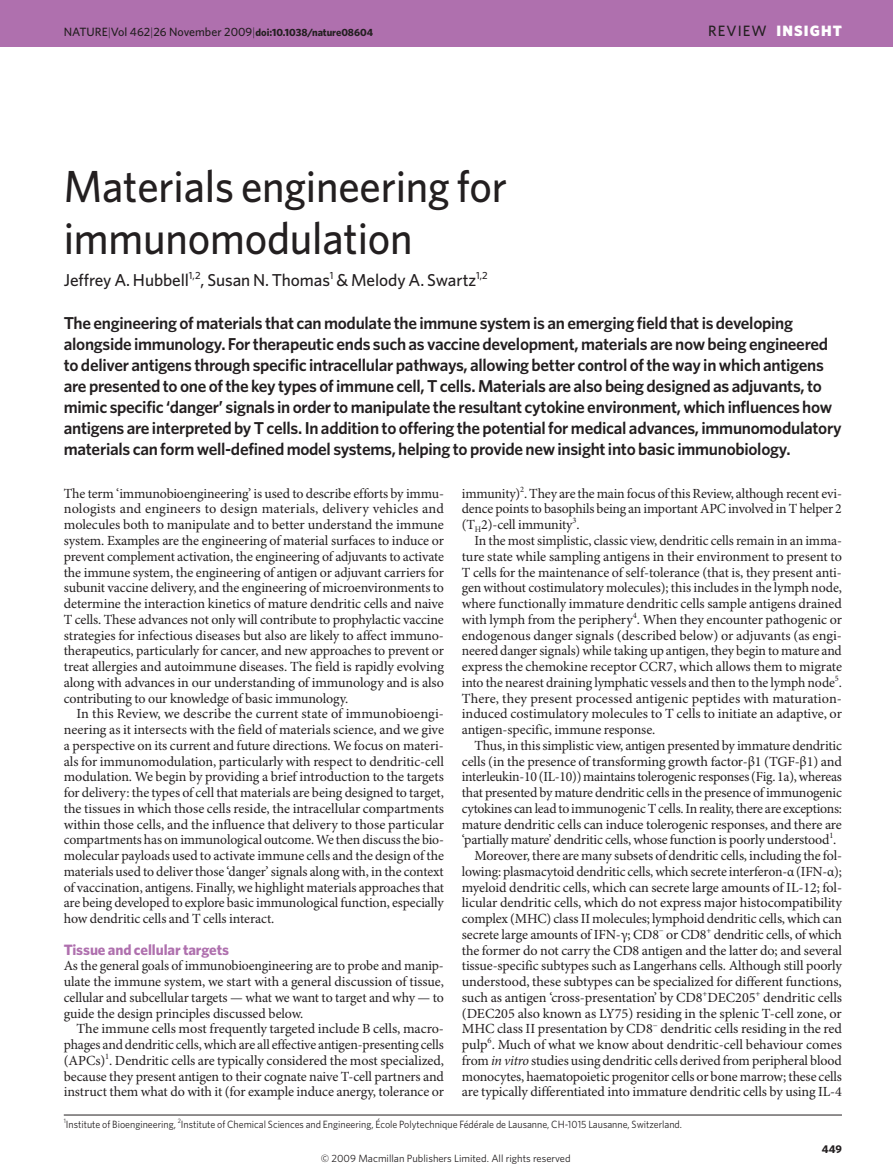
<style>
.page{position:relative;width:893px;height:1174px;background:#fff}
.page>*{position:absolute;margin:0;border:0;box-sizing:border-box;transform-origin:0 0}
.t1{font:500 45px/52.5px "Whitney";letter-spacing:-.005em;color:#231f20;scale:.95 1}
.t2{font:600 17.25px/21px "Whitney";letter-spacing:-.015em;color:#231f20}
.t3{font:500 17.25px "Whitney";letter-spacing:-.005em;color:#231f20}
.t4{font:700 15px "Whitney";letter-spacing:-.005em;color:#af70ae}
.t5{font:900 15px "Whitney";letter-spacing:.075em;color:#fff}
.t6{font:13.95px/15.8px "Minion Pro";letter-spacing:-.01em;color:#231f20;text-align:justify}
.t7{font:500 12px "Whitney";color:#231f20}
.t8{font:700 11.25px "Whitney";color:#231f20}
.t9{font:10.5px "Whitney Book 2";color:#231f20;scale:.95 1}
.t10{font:10.5px "Whitney";color:#231f20}
.s1{font-weight:300}
.s2{font-weight:700;font-size:10.5px}
.s3{font-weight:500;color:#231f20}
.s4{font-style:italic}
</style>
<div class="page">
<hr style="left:64px;top:1114px;width:778px;height:1px;background:#231f20">
<div style="left:0;top:0;width:893px;height:47px;background:#af70ae"></div>
<p class="t7" style="left:64px;top:28px;width:311px">NATURE<span class="s1">|</span>Vol 462<span class="s1">|</span>26 November 2009<span class="s1">|</span><span class="s2">doi:10.1038/nature08604</span></p>
<p class="t5" style="left:708px;top:25px;width:135px"><span class="s3">REVIEW</span> INSIGHT</p>
<h1 class="t1" style="left:64px;top:163px;width:468px">Materials engineering for immunomodulation</h1>
<p class="t3" style="left:64px;top:274px;width:425px">Jeffrey A. Hubbell<sup>1,2</sup>, Susan N. Thomas<sup>1</sup> &amp; Melody A. Swartz<sup>1,2</sup></p>
<p class="t2" style="left:64px;top:313px;width:779px">The engineering of materials that can modulate the immune system is an emerging field that is developing alongside immunology. For therapeutic ends such as vaccine development, materials are now being engineered to deliver antigens through specific intracellular pathways, allowing better control of the way in which antigens are presented to one of the key types of immune cell, T cells. Materials are also being designed as adjuvants, to mimic specific ‘danger’ signals in order to manipulate the resultant cytokine environment, which influences how antigens are interpreted by T cells. In addition to offering the potential for medical advances, immunomodulatory materials can form well-defined model systems, helping to provide new insight into basic immunobiology.</p>
<p class="t6" style="left:64px;top:486px;width:382px">The term ‘immunobioengineering’ is used to describe efforts by immu&shy;nologists and engineers to design materials, delivery vehicles and molecules both to manipulate and to better understand the immune system. Examples are the engineering of material surfaces to induce or prevent complement activation, the engineering of adjuvants to activate the immune system, the engineering of antigen or adjuvant carriers for subunit vaccine delivery, and the engineering of microenvironments to determine the interaction kinetics of mature dendritic cells and naive T cells. These advances not only will contribute to prophylactic vaccine strategies for infectious diseases but also are likely to affect immuno&shy;therapeutics, particularly for cancer, and new approaches to prevent or treat allergies and autoimmune diseases. The field is rapidly evolving along with advances in our understanding of immunology and is also contributing to our knowledge of basic immunology.</p>
<p class="t6" style="left:64px;top:707px;width:382px;text-indent:13px">In this Review, we describe the current state of immunobioengi&shy;neering as it intersects with the field of materials science, and we give a perspective on its current and future directions. We focus on materi&shy;als for immunomodulation, particularly with respect to dendritic-cell modulation. We begin by providing a brief introduction to the targets for delivery: the types of cell that materials are being designed to target, the tissues in which those cells reside, the intracellular compartments within those cells, and the influence that delivery to those particular compartments has on immunological outcome. We then discuss the bio&shy;molecular payloads used to activate immune cells and the design of the materials used to deliver those ‘danger’ signals along with, in the context of vaccination, antigens. Finally, we highlight materials approaches that are being developed to explore basic immunological function, especially how dendritic cells and T cells interact.</p>
<p class="t4" style="left:64px;top:943px;width:167px">Tissue and cellular targets</p>
<p class="t6" style="left:64px;top:959px;width:382px">As the general goals of immunobioengineering are to probe and manip&shy;ulate the immune system, we start with a general discussion of tissue, cellular and subcellular targets — what we want to target and why — to guide the design principles discussed below.</p>
<p class="t6" style="left:64px;top:1022px;width:382px;text-indent:13px">The immune cells most frequently targeted include B cells, macro&shy;phages and dendritic cells, which are all effective antigen-presenting cells (APCs)<sup>1</sup>. Dendritic cells are typically considered the most specialized, because they present antigen to their cognate naive T-cell partners and instruct them what do with it (for example induce anergy, tolerance or</p>
<p class="t6" style="left:462px;top:486px;width:382px">immunity)<sup>2</sup>. They are the main focus of this Review, although recent evi&shy;dence points to basophils being an important APC involved in T helper 2 (T<sub>H</sub>2)-cell immunity<sup>3</sup>.</p>
<p class="t6" style="left:462px;top:534px;width:382px;text-indent:13px">In the most simplistic, classic view, dendritic cells remain in an imma&shy;ture state while sampling antigens in their environment to present to T cells for the maintenance of self-tolerance (that is, they present anti&shy;gen without costimulatory molecules); this includes in the lymph node, where functionally immature dendritic cells sample antigens drained with lymph from the periphery<sup>4</sup>. When they encounter pathogenic or endogenous danger signals (described below) or adjuvants (as engi&shy;neered danger signals) while taking up antigen, they begin to mature and express the chemokine receptor CCR7, which allows them to migrate into the nearest draining lymphatic vessels and then to the lymph node<sup>5</sup>.<br>There, they present processed antigenic peptides with maturation&shy;induced costimulatory molecules to T cells to initiate an adaptive, or antigen-specific, immune response.</p>
<p class="t6" style="left:475px;top:738px;width:369px">Thus, in this simplistic view, antigen presented by immature dendritic</p>
<p class="t6" style="left:462px;top:754px;width:382px">cells (in the presence of transforming growth factor-β1 (TGF-β1) and</p>
<p class="t6" style="left:462px;top:770px;width:382px">interleukin-10 (IL-10)) maintains tolerogenic responses (Fig. 1a), whereas</p>
<p class="t6" style="left:462px;top:786px;width:382px">that presented by mature dendritic cells in the presence of immunogenic</p>
<p class="t6" style="left:462px;top:801px;width:382px">cytokines can lead to immunogenic T cells. In reality, there are exceptions:</p>
<p class="t6" style="left:462px;top:817px;width:382px">mature dendritic cells can induce tolerogenic responses, and there are</p>
<p class="t6" style="left:462px;top:833px;width:376px">‘partially mature’ dendritic cells, whose function is poorly understood<sup>1</sup>.</p>
<p class="t6" style="left:475px;top:849px;width:369px">Moreover, there are many subsets of dendritic cells, including the fol-</p>
<p class="t6" style="left:462px;top:864px;width:382px">lowing: plasmacytoid dendritic cells, which secrete interferon-α (IFN-α);</p>
<p class="t6" style="left:462px;top:880px;width:382px">myeloid dendritic cells, which can secrete large amounts of IL-12; fol-</p>
<p class="t6" style="left:462px;top:896px;width:382px">licular dendritic cells, which do not express major histocompatibility</p>
<p class="t6" style="left:462px;top:912px;width:382px">complex (MHC) class II molecules; lymphoid dendritic cells, which can</p>
<p class="t6" style="left:462px;top:927px;width:382px">secrete large amounts of IFN-γ; CD8<sup>−</sup> or CD8<sup>+</sup> dendritic cells, of which</p>
<p class="t6" style="left:462px;top:943px;width:382px">the former do not carry the CD8 antigen and the latter do; and several</p>
<p class="t6" style="left:462px;top:959px;width:382px">tissue-specific subtypes such as Langerhans cells. Although still poorly</p>
<p class="t6" style="left:462px;top:975px;width:382px">understood, these subtypes can be specialized for different functions,</p>
<p class="t6" style="left:462px;top:990px;width:382px">such as antigen ‘cross-presentation’ by CD8<sup>+</sup>DEC205<sup>+</sup> dendritic cells</p>
<p class="t6" style="left:462px;top:1006px;width:382px">(DEC205 also known as LY75) residing in the splenic T-cell zone, or</p>
<p class="t6" style="left:462px;top:1022px;width:382px">MHC class II presentation by CD8<sup>−</sup> dendritic cells residing in the red</p>
<p class="t6" style="left:462px;top:1038px;width:382px">pulp<sup>6</sup>. Much of what we know about dendritic-cell behaviour comes</p>
<p class="t6" style="left:462px;top:1053px;width:382px">from <span class="s4">in vitro</span> studies using dendritic cells derived from peripheral blood</p>
<p class="t6" style="left:462px;top:1069px;width:382px">monocytes, haematopoietic progenitor cells or bone marrow; these cells</p>
<p class="t6" style="left:462px;top:1085px;width:382px">are typically differentiated into immature dendritic cells by using IL-4</p>
<p class="t9" style="left:64px;top:1120px;width:652px"><sup>1</sup>Institute of Bioengineering, <sup>2</sup>Institute of Chemical Sciences and Engineering, École Polytechnique Fédérale de Lausanne, CH-1015 Lausanne, Switzerland.</p>
<p class="t10" style="left:321px;top:1152px;width:251px">© 2009 Macmillan Publishers Limited. All rights reserved</p>
<p class="t8" style="left:822px;top:1144px;width:22px">449</p>
</div>
